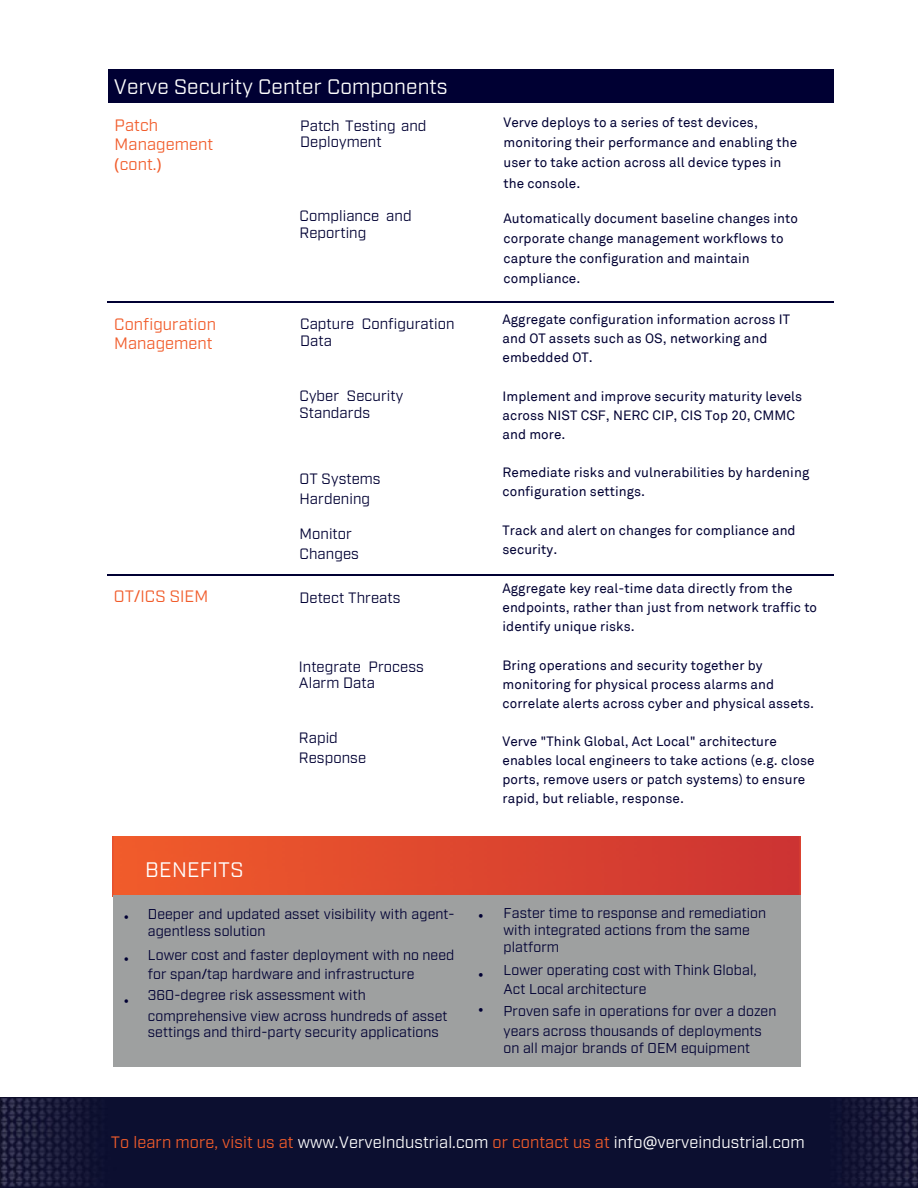
<style>
.page{position:relative;width:918px;height:1188px;background:#fff}
.page>*{position:absolute;margin:0;border:0;box-sizing:border-box;transform-origin:0 0}
.t1{font:21px "Industry Test";letter-spacing:.005em;color:#fff}
.t2{font:16.5px "Industry Test";letter-spacing:.005em;color:#fff}
.t3{font:16.5px/19.2px "Industry Test";letter-spacing:.005em;color:#f15c2b}
.t4{font:15px/16.8px "Industry Test";letter-spacing:.005em;color:#003}
.t5{font:14.25px/16.8px "Industry Test";letter-spacing:.005em;color:#003}
.t6{font:14.25px "Akkurat";color:#003}
.t7{font:13.5px/20.2px "Akkurat";letter-spacing:.005em;color:#003}
.s1{font-family:"Noto Sans"}
.s2{color:#f15c2b}
</style>
<div class="page">
<div style="left:113px;top:837px;width:687px;height:59px;background:linear-gradient(to right,#f15c2b,#c33)"></div>
<div style="left:113px;top:896px;width:687px;height:171px;background:#9ea0a0"></div>
<hr style="left:108px;top:301px;width:108px;height:2px;background:#003">
<hr style="left:216px;top:301px;width:118px;height:2px;background:#003">
<hr style="left:334px;top:301px;width:114px;height:2px;background:#003">
<hr style="left:448px;top:301px;width:186px;height:2px;background:#003">
<hr style="left:634px;top:301px;width:200px;height:2px;background:#003">
<hr style="left:108px;top:574px;width:108px;height:2px;background:#003">
<hr style="left:216px;top:574px;width:118px;height:2px;background:#003">
<hr style="left:334px;top:574px;width:114px;height:2px;background:#003">
<hr style="left:448px;top:574px;width:186px;height:2px;background:#003">
<hr style="left:634px;top:574px;width:200px;height:2px;background:#003">
<img style="left:0;top:1098px;width:918px;height:90px">
<div style="left:108px;top:69px;width:726px;height:34px;background:#003"></div>
<p class="t1" style="left:114px;top:73px;width:335px">Verve Security Center Components</p>
<p class="t3" style="left:115px;top:114px;width:100px">Patch<br>Management <span class="s1">(</span>cont.<span class="s1">)</span></p>
<p class="t4" style="left:300px;top:116px;width:128px">Patch Testing and<br>Deployment</p>
<p class="t4" style="left:299px;top:206px;width:114px">Compliance and<br>Reporting</p>
<p class="t3" style="left:114px;top:313px;width:103px">Configuration<br>Management</p>
<p class="t4" style="left:300px;top:314px;width:156px">Capture Configuration<br>Data</p>
<p class="t4" style="left:299px;top:386px;width:105px">Cyber Security<br>Standards</p>
<p class="t4" style="left:299px;top:467px;width:83px;line-height:20.2px">OT Systems<br>Hardening</p>
<p class="t4" style="left:299px;top:523px;width:61px;line-height:20.2px">Monitor<br>Changes</p>
<p class="t3" style="left:114px;top:585px;width:96px">OT<span class="s1">/</span>ICS SIEM</p>
<p class="t4" style="left:300px;top:588px;width:102px">Detect Threats</p>
<p class="t4" style="left:299px;top:657px;width:127px">Integrate Process<br>Alarm Data</p>
<p class="t4" style="left:299px;top:726px;width:69px;line-height:20.2px">Rapid<br>Response</p>
<p class="t1" style="left:145px;top:855px;width:100px">BENEFITS</p>
<p class="t7" style="left:124px;top:906px;width:7px">•</p>
<p class="t7" style="left:124px;top:947px;width:7px">•</p>
<p class="t7" style="left:124px;top:989px;width:7px">•</p>
<p class="t5" style="left:148px;top:905px;width:308px">Deeper and updated asset visibility with agent&shy;agentless solution</p>
<p class="t5" style="left:148px;top:945px;width:308px">Lower cost and faster deployment with no need</p>
<p class="t5" style="left:148px;top:964px;width:268px">for span<span class="s1">/</span>tap hardware and infrastructure</p>
<p class="t5" style="left:148px;top:986px;width:219px">360-degree risk assessment with</p>
<p class="t5" style="left:148px;top:1006px;width:301px">comprehensive view across hundreds of asset</p>
<p class="t5" style="left:148px;top:1023px;width:293px">settings and third-party security applications</p>
<p class="t7" style="left:504px;top:112px;width:295px">Verve deploys to a series of test devices, monitoring their performance and enabling the user to take action across all device types in the console.</p>
<p class="t7" style="left:504px;top:207px;width:296px">Automatically document baseline changes into</p>
<p class="t7" style="left:504px;top:227px;width:282px">corporate change management workflows to</p>
<p class="t7" style="left:504px;top:248px;width:248px">capture the configuration and maintain</p>
<p class="t7" style="left:504px;top:268px;width:78px">compliance.</p>
<p class="t7" style="left:503px;top:309px;width:289px">Aggregate configuration information across IT</p>
<p class="t7" style="left:503px;top:328px;width:266px;line-height:19.2px">and OT assets such as OS, networking and embedded OT.</p>
<p class="t7" style="left:503px;top:385px;width:301px">Implement and improve security maturity levels</p>
<p class="t7" style="left:503px;top:404px;width:294px">across NIST CSF, NERC CIP, CIS Top 20, CMMC</p>
<p class="t7" style="left:503px;top:424px;width:65px">and more.</p>
<p class="t7" style="left:503px;top:462px;width:308px">Remediate risks and vulnerabilities by hardening</p>
<p class="t7" style="left:503px;top:481px;width:144px">configuration settings.</p>
<p class="t7" style="left:503px;top:519px;width:295px">Track and alert on changes for compliance and</p>
<p class="t7" style="left:503px;top:538px;width:56px">security.</p>
<p class="t7" style="left:503px;top:578px;width:292px">Aggregate key real-time data directly from the</p>
<p class="t7" style="left:503px;top:597px;width:316px">endpoints, rather than just from network traffic to</p>
<p class="t7" style="left:503px;top:616px;width:134px">identify unique risks.</p>
<p class="t7" style="left:503px;top:654px;width:262px">Bring operations and security together by</p>
<p class="t7" style="left:503px;top:673px;width:273px">monitoring for physical process alarms and</p>
<p class="t7" style="left:503px;top:692px;width:313px">correlate alerts across cyber and physical assets.</p>
<p class="t7" style="left:503px;top:731px;width:276px">Verve "Think Global, Act Local" architecture</p>
<p class="t7" style="left:503px;top:750px;width:314px">enables local engineers to take actions (e.g. close</p>
<p class="t7" style="left:503px;top:769px;width:304px">ports, remove users or patch systems) to ensure</p>
<p class="t7" style="left:503px;top:788px;width:183px">rapid, but reliable, response.</p>
<p class="t6" style="left:478px;top:906px;width:8px">•</p>
<p class="t6" style="left:478px;top:965px;width:8px">•</p>
<p class="t6" style="left:478px;top:1000px;width:8px">•</p>
<p class="t5" style="left:504px;top:903px;width:264px">Faster time to response and remediation with integrated actions from the same platform</p>
<p class="t5" style="left:504px;top:961px;width:255px">Lower operating cost with Think Global,</p>
<p class="t5" style="left:504px;top:980px;width:144px">Act Local architecture</p>
<p class="t5" style="left:504px;top:1001px;width:274px">Proven safe in operations for over a dozen</p>
<p class="t5" style="left:504px;top:1021px;width:260px">years across thousands of deployments</p>
<p class="t5" style="left:504px;top:1038px;width:248px">on all major brands of OEM equipment</p>
<p class="t2" style="left:111px;top:1131px;width:695px"><span class="s2">To learn more, visit us at</span> www.VerveIndustrial.com <span class="s2">or contact us at</span> info<span class="s1">@</span>verveindustrial.com</p>
</div>
